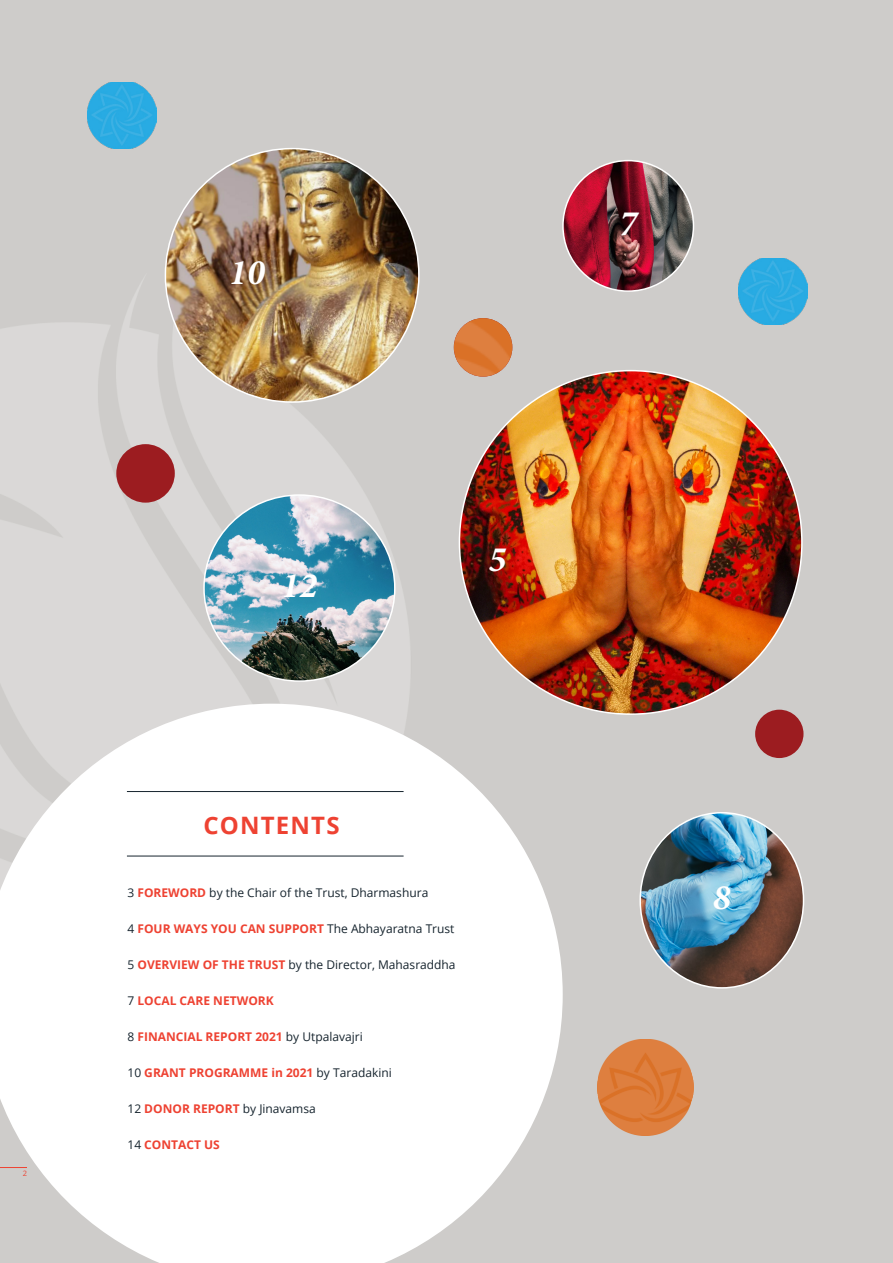
<style>
.page{position:relative;width:893px;height:1263px;background:#ceccca}
.page>*{position:absolute;margin:0;border:0;box-sizing:border-box;transform-origin:0 0}
.t1{font:italic 700 36px "Minion Pro";color:#fff}
.Chapter_Title_-_Alig{font:700 24px "Open Sans";letter-spacing:.05em;color:#ee4232}
.Body_Text{font:700 12px "Open Sans";color:#ee4232}
.Body_Text-2{font:12px "Open Sans";color:#16242e}
.t2{font:7.5px "Open Sans";color:#ee4232}
.s1{font-weight:700;color:#ee4232}
.s2{font-weight:400;color:#16242e}
</style>
<div class="page">
<img style="left:0;top:148px;width:620px;height:567px">
<img style="left:597px;top:1040px;width:97px;height:96px">
<svg style="left:0;top:704px;width:563px;height:559px;fill:#fff"></svg>
<img style="left:87px;top:82px;width:70px;height:66px">
<img style="left:738px;top:258px;width:70px;height:66px">
<img style="left:563px;top:161px;width:130px;height:130px;border-radius:65px">
<img style="left:459px;top:371px;width:341px;height:343px">
<img style="left:165px;top:149px;width:254px;height:253px;border-radius:127px">
<img style="left:204px;top:495px;width:191px;height:186px">
<img style="left:642px;top:813px;width:161px;height:173px">
<div style="left:116px;top:444px;width:59px;height:59px;background:#9c1c20;border-radius:50%"></div>
<img style="left:454px;top:318px;width:58px;height:59px;border-radius:29px">
<div style="left:755px;top:710px;width:48px;height:48px;background:#9c1c20;border-radius:50%"></div>
<hr style="left:127px;top:791px;width:277px;height:1px;background:#16242e">
<hr style="left:127px;top:856px;width:277px;height:1px;background:#16242e">
<svg style="left:0;top:1167px;width:27px;height:1px"></svg>
<p class="t1" style="left:229px;top:247px;width:37px">10</p>
<p class="t2" style="left:23px;top:1168px;width:6px">2</p>
<p class="t1" style="left:282px;top:560px;width:37px">12</p>
<p class="t1" style="left:489px;top:534px;width:19px">5</p>
<p class="Chapter_Title_-_Alig" style="left:203px;top:808px;width:138px">CONTENTS</p>
<p class="Body_Text-2" style="left:127px;top:884px;width:302px">3 <span class="s1">FOREWORD</span> by the Chair of the Trust, Dharmashura</p>
<p class="Body_Text" style="left:127px;top:920px;width:329px"><span class="s2">4</span> FOUR WAYS YOU CAN SUPPORT <span class="s2">The Abhayaratna Trust</span></p>
<p class="Body_Text-2" style="left:127px;top:956px;width:330px">5 <span class="s1">OVERVIEW OF THE TRUST</span> by the Director, Mahasraddha</p>
<p class="Body_Text" style="left:127px;top:992px;width:148px"><span class="s2">7</span> LOCAL CARE NETWORK</p>
<p class="Body_Text" style="left:127px;top:1028px;width:237px"><span class="s2">8</span> FINANCIAL REPORT 2021 <span class="s2">by Utpalavajri</span></p>
<p class="Body_Text" style="left:127px;top:1064px;width:266px"><span class="s2">10</span> GRANT PROGRAMME in 2021 <span class="s2">by Taradakini</span></p>
<p class="Body_Text-2" style="left:127px;top:1100px;width:190px">12 <span class="s1">DONOR REPORT</span> by Jinavamsa</p>
<p class="Body_Text" style="left:127px;top:1136px;width:94px"><span class="s2">14</span> CONTACT US</p>
<p class="t1" style="left:619px;top:197px;width:19px">7</p>
<p class="t1" style="left:713px;top:872px;width:19px">8</p>
</div>
